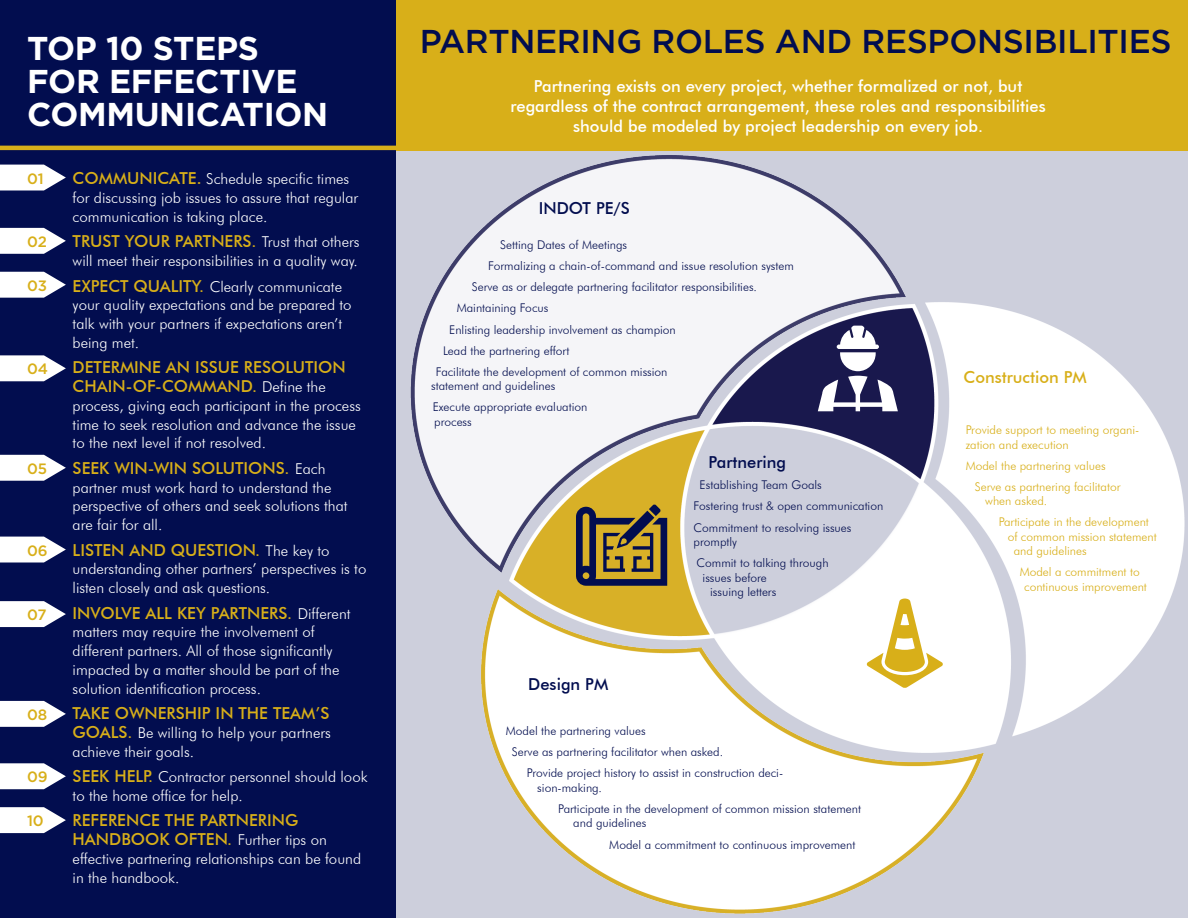
<style>
.page{position:relative;width:1188px;height:918px;background:#fff}
.page>*{position:absolute;margin:0;border:0;box-sizing:border-box;transform-origin:0 0}
._04_Heading_XL{font:700 33px/33px "Gotham";letter-spacing:-.01em;color:#fff}
._04_Heading_XL-2{font:500 33px "Gotham";letter-spacing:-.01em;color:#020d4f}
._00_Paragraph_1{font:500 16.5px/18.8px "Futura BT";color:#d8af19}
._00_Paragraph_1-2{font:500 16.5px/19.8px "Futura BT";color:#fff;text-align:center}
._00_Paragraph_1-3{font:500 16.5px "Futura BT";color:#020d4f}
._00_Paragraph_1-4{font:300 15px/18.8px "Futura BT";color:#fff}
.t1{font:500 15px "Gotham";color:#d8af19}
._00_Paragraph_1-5{font:300 12px/14.4px "Futura BT";color:#020d4f}
._00_Paragraph_1-6{font:300 12px/14.4px "Futura BT";color:#d8af19}
.s1{font-weight:500;font-size:16.5px;color:#d8af19}
.s2{font-weight:500;font-size:18px;color:#d8af19}
.s3{font-weight:300;font-size:15px;color:#fff}
</style>
<div class="page">
<img style="left:396px;top:150px;width:792px;height:768px">
<div style="left:0;top:0;width:396px;height:918px;background:#020d4f"></div>
<div style="left:396px;top:0;width:792px;height:150px;background:#d8af19"></div>
<hr style="left:0;top:146px;width:396px;height:4px;background:#d8af19">
<svg style="left:0;top:228px;width:66px;height:26px"></svg>
<svg style="left:0;top:272px;width:66px;height:26px"></svg>
<svg style="left:0;top:355px;width:66px;height:26px"></svg>
<svg style="left:0;top:455px;width:66px;height:26px"></svg>
<svg style="left:0;top:537px;width:66px;height:26px"></svg>
<svg style="left:0;top:601px;width:66px;height:26px"></svg>
<svg style="left:0;top:701px;width:66px;height:26px"></svg>
<svg style="left:0;top:763px;width:66px;height:26px"></svg>
<svg style="left:0;top:807px;width:66px;height:26px"></svg>
<svg style="left:0;top:165px;width:66px;height:25px;background:#d5d7e2"></svg>
<svg style="left:866px;top:599px;width:77px;height:89px"></svg>
<svg style="left:576px;top:504px;width:91px;height:82px;background:#756539"></svg>
<svg style="left:818px;top:326px;width:80px;height:85px"></svg>
<p class="_04_Heading_XL" style="left:27px;top:32px;width:303px">TOP 10 STEPS<br>FOR EFFECTIVE<br>COMMUNICATION</p>
<p class="t1" style="left:27px;top:168px;width:18px">01</p>
<p class="t1" style="left:27px;top:232px;width:21px">02</p>
<p class="t1" style="left:27px;top:276px;width:21px">03</p>
<p class="t1" style="left:27px;top:359px;width:23px">04</p>
<p class="t1" style="left:27px;top:459px;width:22px">05</p>
<p class="t1" style="left:27px;top:540px;width:22px">06</p>
<p class="t1" style="left:27px;top:605px;width:21px">07</p>
<p class="t1" style="left:27px;top:705px;width:22px">08</p>
<p class="t1" style="left:27px;top:767px;width:22px">09</p>
<p class="t1" style="left:27px;top:811px;width:18px">10</p>
<p class="_00_Paragraph_1-4" style="left:73px;top:169px;width:287px"><span class="s1">COMMUNICATE</span><span class="s2">.</span> Schedule specific times for discussing job issues to assure that regular communication is taking place.</p>
<p class="_00_Paragraph_1" style="left:73px;top:232px;width:289px">TRUST YOUR PARTNERS. <span class="s3">Trust that others</span></p>
<p class="_00_Paragraph_1-4" style="left:73px;top:251px;width:287px">will meet their responsibilities in a quality way.</p>
<p class="_00_Paragraph_1-4" style="left:73px;top:277px;width:280px"><span class="s1">EXPECT QUALITY.</span> Clearly communicate your quality expectations and be prepared to talk with your partners if expectations aren’t being met.</p>
<p class="_00_Paragraph_1" style="left:73px;top:358px;width:275px">DETERMINE AN ISSUE RESOLUTION<br>CHAIN-OF-COMMAND. <span class="s3">Define the</span></p>
<p class="_00_Paragraph_1-4" style="left:73px;top:396px;width:290px">process, giving each participant in the process time to seek resolution and advance the issue to the next level if not resolved.</p>
<p class="_00_Paragraph_1" style="left:73px;top:458px;width:254px">SEEK WIN-WIN SOLUTIONS. <span class="s3">Each</span></p>
<p class="_00_Paragraph_1-4" style="left:73px;top:478px;width:276px">partner must work hard to understand the perspective of others and seek solutions that are fair for all.</p>
<p class="_00_Paragraph_1" style="left:73px;top:540px;width:258px">LISTEN AND QUESTION. <span class="s3">The key to</span></p>
<p class="_00_Paragraph_1-4" style="left:73px;top:559px;width:295px">understanding other partners’ perspectives is to listen closely and ask questions.</p>
<p class="_00_Paragraph_1" style="left:73px;top:603px;width:279px">INVOLVE ALL KEY PARTNERS. <span class="s3">Different</span></p>
<p class="_00_Paragraph_1-4" style="left:73px;top:622px;width:268px">matters may require the involvement of different partners. All of those significantly impacted by a matter should be part of the solution identification process.</p>
<p class="_00_Paragraph_1" style="left:73px;top:704px;width:258px">TAKE OWNERSHIP IN THE TEAM’S</p>
<p class="_00_Paragraph_1-4" style="left:73px;top:723px;width:260px"><span class="s1">GOALS.</span> Be willing to help your partners achieve their goals.</p>
<p class="_00_Paragraph_1-4" style="left:73px;top:767px;width:296px"><span class="s1">SEEK HELP.</span> Contractor personnel should look to the home office for help.</p>
<p class="_00_Paragraph_1" style="left:73px;top:811px;width:256px">REFERENCE THE PARTNERING<br>HANDBOOK OFTEN. <span class="s3">Further tips on</span></p>
<p class="_00_Paragraph_1-4" style="left:73px;top:849px;width:290px">effective partnering relationships can be found in the handbook.</p>
<p class="_04_Heading_XL-2" style="left:420px;top:20px;width:753px">PARTNERING ROLES AND RESPONSIBILITIES</p>
<p class="_00_Paragraph_1-2" style="left:510px;top:76px;width:537px">Partnering exists on every project, whether formalized or not, but regardless of the contract arrangement, these roles and responsibilities should be modeled by project leadership on every job.</p>
<p class="_00_Paragraph_1-3" style="left:539px;top:198px;width:93px">INDOT PE/S</p>
<p class="_00_Paragraph_1-5" style="left:500px;top:237px;width:128px">Setting Dates of Meetings</p>
<p class="_00_Paragraph_1-5" style="left:488px;top:259px;width:307px">Formalizing a chain-of-command and issue resolution system</p>
<p class="_00_Paragraph_1-5" style="left:472px;top:280px;width:287px">Serve as or delegate partnering facilitator responsibilities.</p>
<p class="_00_Paragraph_1-5" style="left:457px;top:301px;width:93px">Maintaining Focus</p>
<p class="_00_Paragraph_1-5" style="left:449px;top:322px;width:228px">Enlisting leadership involvement as champion</p>
<p class="_00_Paragraph_1-5" style="left:443px;top:343px;width:128px">Lead the partnering effort</p>
<p class="_00_Paragraph_1-5" style="left:431px;top:364px;width:238px;text-indent:4px">Facilitate the development of common mission statement and guidelines</p>
<p class="_00_Paragraph_1-5" style="left:433px;top:400px;width:156px">Execute appropriate evaluation process</p>
<p class="_00_Paragraph_1-3" style="left:528px;top:674px;width:82px">Design PM</p>
<p class="_00_Paragraph_1-3" style="left:709px;top:452px;width:79px">Partnering</p>
<p class="_00_Paragraph_1-5" style="left:700px;top:478px;width:124px">Establishing Team Goals</p>
<p class="_00_Paragraph_1-5" style="left:694px;top:499px;width:191px">Fostering trust &amp; open communication</p>
<p class="_00_Paragraph_1-5" style="left:694px;top:520px;width:159px">Commitment to resolving issues promptly</p>
<p class="_00_Paragraph_1-5" style="left:697px;top:556px;width:133px">Commit to talking through</p>
<p class="_00_Paragraph_1-5" style="left:703px;top:570px;width:66px">issues before</p>
<p class="_00_Paragraph_1-5" style="left:710px;top:584px;width:68px">issuing letters</p>
<p class="_00_Paragraph_1-5" style="left:506px;top:724px;width:141px">Model the partnering values</p>
<p class="_00_Paragraph_1-5" style="left:512px;top:745px;width:213px">Serve as partnering facilitator when asked.</p>
<p class="_00_Paragraph_1-5" style="left:537px;top:766px;width:247px;text-indent:-10px">Provide project history to assist in construction deci&shy;sion-making.</p>
<p class="_00_Paragraph_1-5" style="left:573px;top:801px;width:289px;text-indent:-15px">Participate in the development of common mission statement and guidelines</p>
<p class="_00_Paragraph_1-5" style="left:609px;top:837px;width:248px">Model a commitment to continuous improvement</p>
<p class="_00_Paragraph_1" style="left:964px;top:368px;width:125px">Construction PM</p>
<p class="_00_Paragraph_1-6" style="left:966px;top:423px;width:175px">Provide support to meeting organi&shy;zation and execution</p>
<p class="_00_Paragraph_1-6" style="left:966px;top:458px;width:141px">Model the partnering values</p>
<p class="_00_Paragraph_1-6" style="left:985px;top:479px;width:137px;text-indent:-10px">Serve as partnering facilitator when asked.</p>
<p class="_00_Paragraph_1-6" style="left:999px;top:515px;width:152px">Participate in the development</p>
<p class="_00_Paragraph_1-6" style="left:1008px;top:529px;width:150px">of common mission statement</p>
<p class="_00_Paragraph_1-6" style="left:1014px;top:544px;width:75px">and guidelines</p>
<p class="_00_Paragraph_1-6" style="left:1024px;top:565px;width:124px;text-indent:-4px">Model a commitment to continuous improvement</p>
</div>
